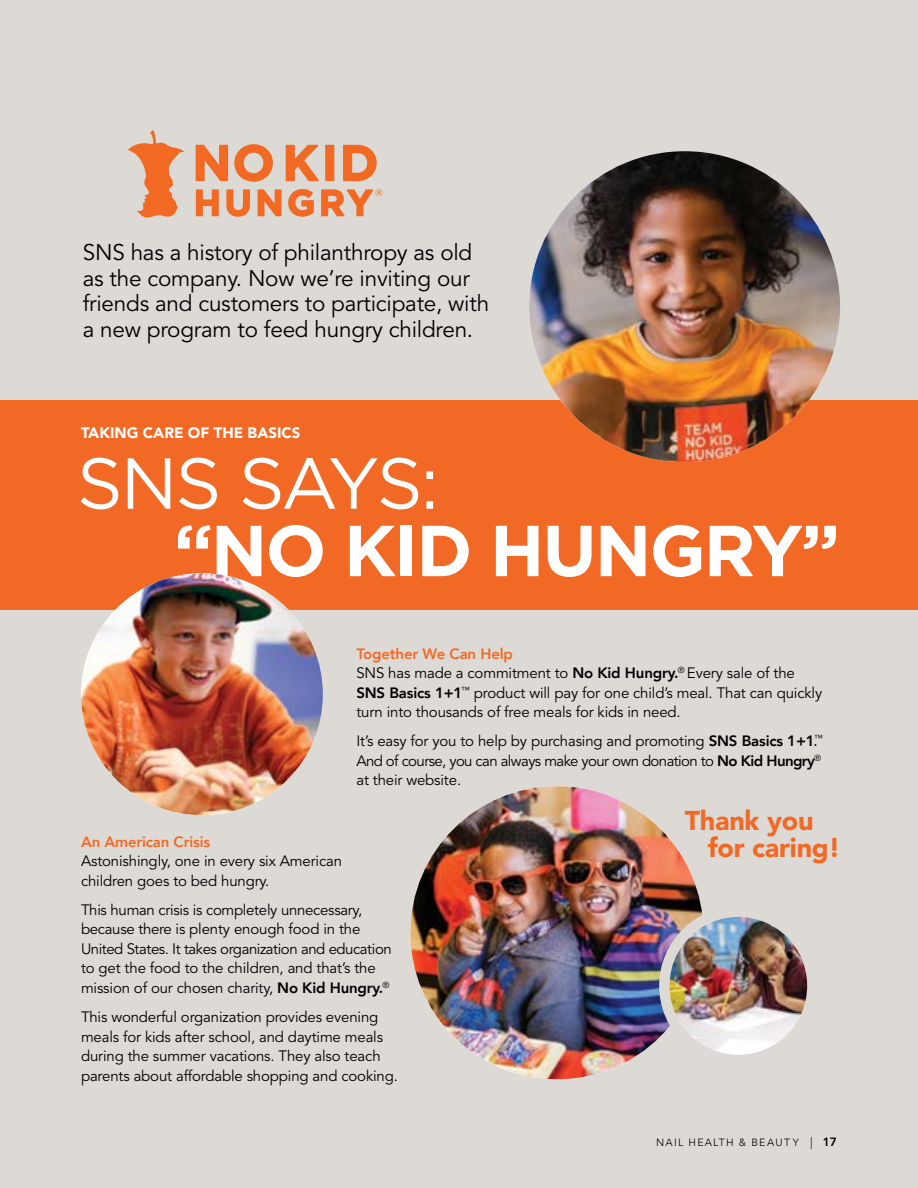
<style>
.page{position:relative;width:918px;height:1188px;background:#ddd9d4}
.page>*{position:absolute;margin:0;border:0;box-sizing:border-box;transform-origin:0 0}
.t1{font:700 72px "Gotham";letter-spacing:-.03em;color:#fff}
.t2{font:72px "Gotham";letter-spacing:-.04em;color:#fff}
.t3{font:900 27px/27px "Avenir";letter-spacing:-.01em;color:#f16924}
.t4{font:22.5px/25.5px "Avenir";letter-spacing:-.01em;color:#000}
.t5{font:15px/19.5px "Avenir";letter-spacing:-.01em;color:#000}
.t6{font:900 15px "Avenir";color:#fff}
.t7{font:800 15px "Avenir";letter-spacing:-.01em;color:#f16924}
.t8{font:300 10.5px "Avenir";letter-spacing:.12em;color:#000}
.s1{font-weight:800;color:#f16924}
.s2{font-weight:800}
.s3{font-style:inherit}
.s4{font-size:12px}
.s5{font-weight:800;font-size:12px}
</style>
<div class="page">
<img style="left:410px;top:786px;width:293px;height:293px;border-radius:147px">
<div style="left:659px;top:907px;width:159px;height:158px;background:#ddd9d4;border-radius:50%"></div>
<div style="left:0;top:400px;width:918px;height:210px;background:#f16924"></div>
<svg style="left:128px;top:130px;width:57px;height:88px"></svg>
<svg style="left:286px;top:145px;width:33px;height:36px"></svg>
<div style="left:325px;top:145px;width:9px;height:36px;background:#f16923"></div>
<svg style="left:343px;top:145px;width:34px;height:36px"></svg>
<svg style="left:196px;top:145px;width:32px;height:36px"></svg>
<svg style="left:234px;top:144px;width:39px;height:38px"></svg>
<svg style="left:196px;top:189px;width:23px;height:27px"></svg>
<svg style="left:226px;top:189px;width:24px;height:28px"></svg>
<svg style="left:258px;top:189px;width:24px;height:27px"></svg>
<svg style="left:288px;top:189px;width:26px;height:28px"></svg>
<svg style="left:321px;top:189px;width:62px;height:27px"></svg>
<img style="left:81px;top:573px;width:242px;height:242px;border-radius:121px">
<img style="left:529px;top:151px;width:311px;height:311px;border-radius:155px">
<img style="left:669px;top:917px;width:138px;height:138px;border-radius:69px">
<h3 class="t4" style="left:83px;top:240px;width:408px">SNS has a history of philanthropy as old as the company. Now we’re inviting our friends and customers to participate, with a new program to feed hungry children.</h3>
<p class="t6" style="left:81px;top:423px;width:221px">TAKING CARE OF THE BASICS</p>
<h1 class="t2" style="left:77px;top:443px;width:364px">SNS SAYS:</h1>
<h1 class="t1" style="left:174px;top:509px;width:668px">“NO KID HUNGRY”</h1>
<p class="t5" style="left:356px;top:644px;width:467px"><span class="s1">Together We Can Help<br></span>SNS has made a commitment to <span class="s2">No Kid Hungry.</span><sup>®</sup> Every sale of the <span class="s2">SNS Basics 1+1</span><sup>™</sup> product will pay for one child’s meal. That can quickly turn into thousands of free meals for kids in need.</p>
<p class="t5" style="left:356px;top:732px;width:468px;text-align:justify">It’s easy for you to help by purchasing and promoting <span class="s2">SNS Basics 1+1</span><span class="s3">.</span><sup>™ </sup>And of course, you can always make your own donation to <span class="s2">No Kid Hungry</span><sup>® </sup>at their website.</p>
<p class="t7" style="left:81px;top:830px;width:131px">An American Crisis</p>
<p class="t5" style="left:81px;top:852px;width:263px">Astonishingly, one in every six American children goes to bed hungry.</p>
<p class="t5" style="left:81px;top:900px;width:312px">This human crisis is completely unnecessary, because there is plenty enough food in the United States. It takes organization and education to get the food to the children, and that’s the mission of our chosen charity, <span class="s2">No Kid Hungry.</span><sup>®</sup></p>
<p class="t5" style="left:81px;top:1008px;width:318px">This wonderful organization provides evening meals for kids after school, and daytime meals during the summer vacations. They also teach parents about affordable shopping and cooking.</p>
<h2 class="t3" style="left:708px;top:807px;width:134px;text-indent:-23px">Thank you for caring!</h2>
<p class="t8" style="left:656px;top:1136px;width:182px">NAIL HEALTH &amp; BEAUT Y <span class="s4">|</span> <span class="s5">17</span></p>
</div>
